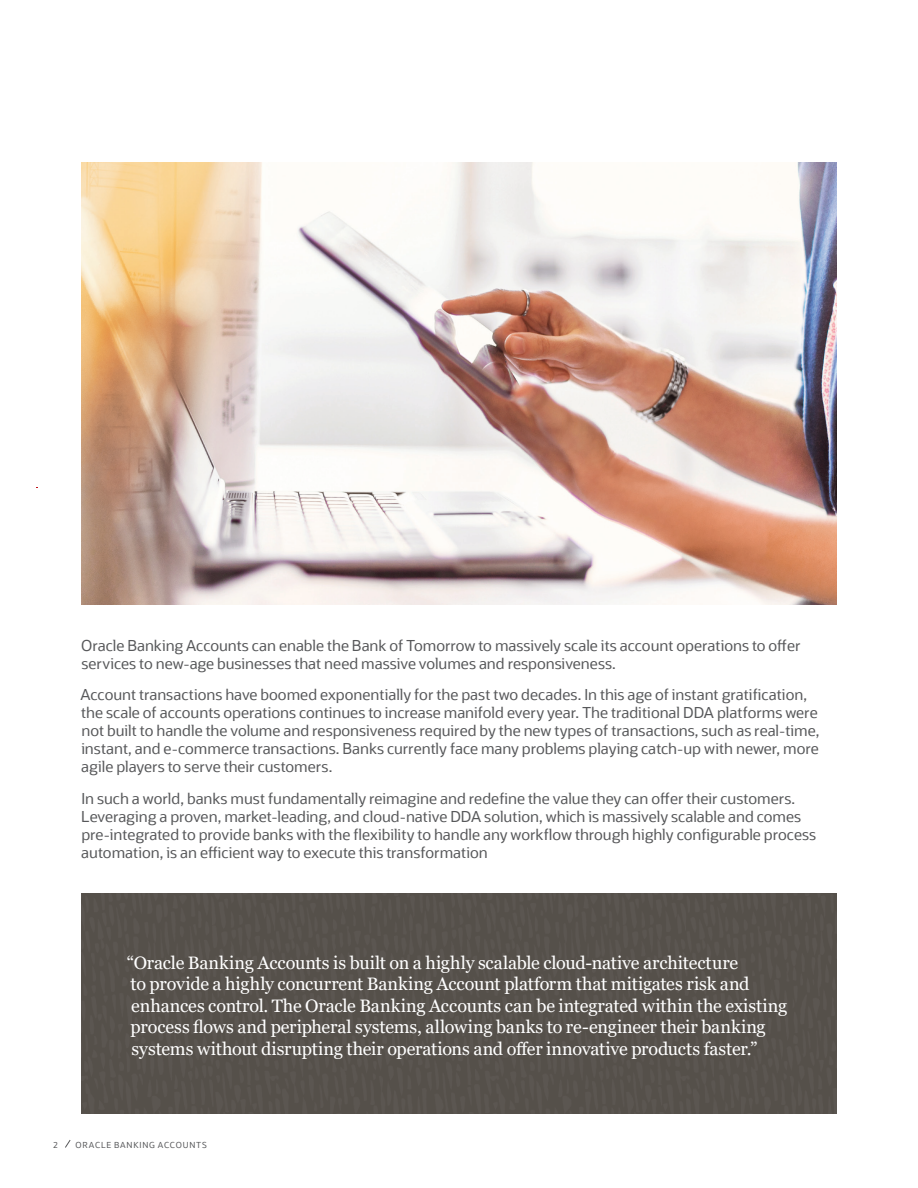
<style>
.page{position:relative;width:918px;height:1188px;background:#fff}
.page>*{position:absolute;margin:0;border:0;box-sizing:border-box;transform-origin:0 0}
.t1{font:18px/21.6px "Georgia";letter-spacing:-.005em;color:#fff}
.t2{font:15px/18px "Oracle Sans";color:#57585a}
.t3{font:8.25px "Oracle Sans";letter-spacing:.095em;color:#57585a}
</style>
<div class="page">
<div style="left:81px;top:894px;width:756px;height:220px;background:#55504a"></div>
<img style="left:81px;top:162px;width:756px;height:443px">
<svg style="left:65px;top:1140px;width:6px;height:8px"></svg>
<p class="t2" style="left:81px;top:636px;width:721px">Oracle Banking Accounts can enable the Bank of Tomorrow to massively scale its account operations to offer</p>
<p class="t2" style="left:81px;top:654px;width:536px">services to new-age businesses that need massive volumes and responsiveness.</p>
<p class="t2" style="left:81px;top:686px;width:728px">Account transactions have boomed exponentially for the past two decades. In this age of instant gratification,</p>
<p class="t2" style="left:81px;top:704px;width:738px">the scale of accounts operations continues to increase manifold every year. The traditional DDA platforms were</p>
<p class="t2" style="left:81px;top:722px;width:740px">not built to handle the volume and responsiveness required by the new types of transactions, such as real-time, instant, and e-commerce transactions. Banks currently face many problems playing catch-up with newer, more</p>
<p class="t2" style="left:81px;top:758px;width:253px">agile players to serve their customers.</p>
<p class="t2" style="left:81px;top:789px;width:736px">In such a world, banks must fundamentally reimagine and redefine the value they can offer their customers.<br>Leveraging a proven, market-leading, and cloud-native DDA solution, which is massively scalable and comes pre-integrated to provide banks with the flexibility to handle any workflow through highly configurable process automation, is an efficient way to execute this transformation</p>
<p class="t1" style="left:127px;top:952px;width:662px">“Oracle Banking Accounts is built on a highly scalable cloud-native architecture<br>to provide a highly concurrent Banking Account platform that mitigates risk and enhances control. The Oracle Banking Accounts can be integrated within the existing</p>
<p class="t1" style="left:131px;top:1017px;width:637px">process flows and peripheral systems, allowing banks to re-engineer their banking systems without disrupting their operations and offer innovative products faster.”</p>
<p class="t3" style="left:53px;top:1140px;width:6px">2</p>
<p class="t3" style="left:76px;top:1140px;width:133px">ORACLE BANKING ACCOUNTS</p>
</div>
